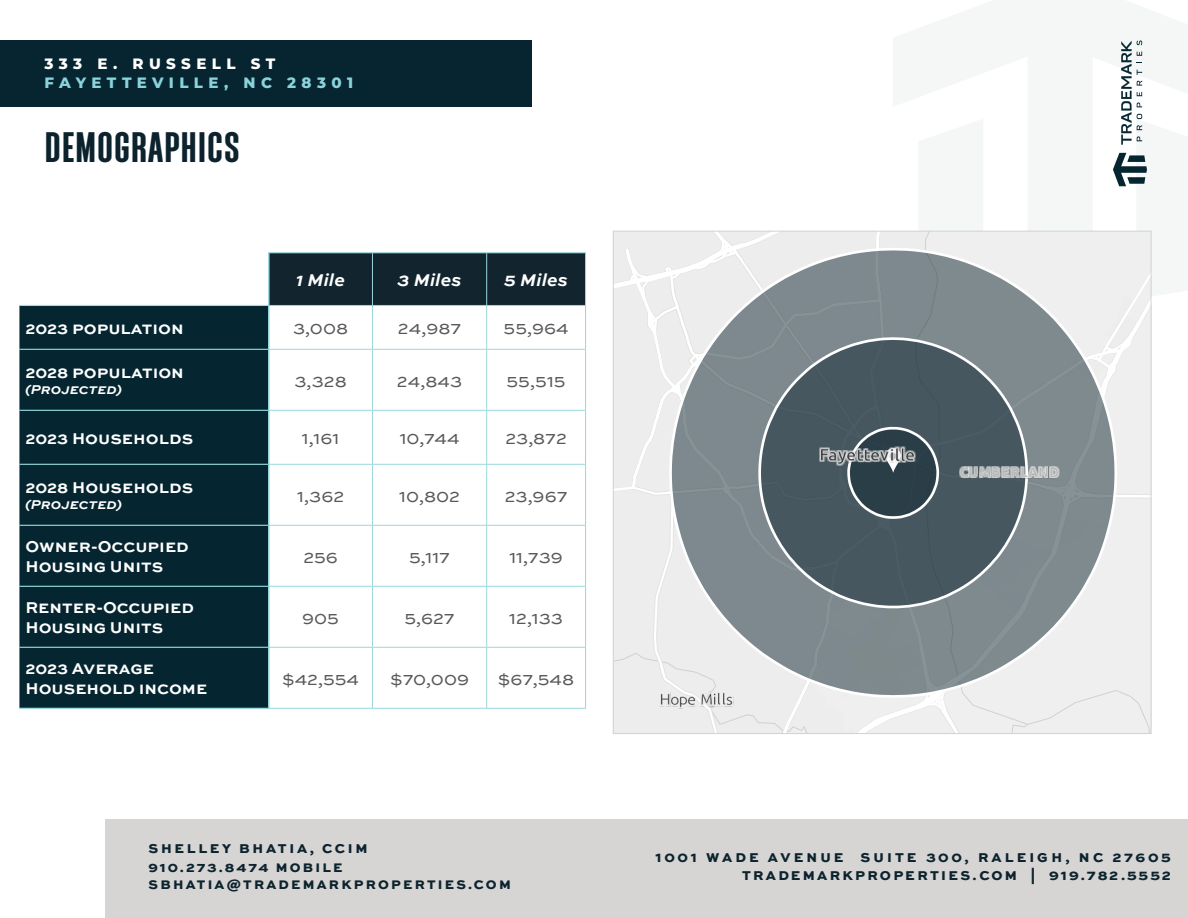
<style>
.page{position:relative;width:1188px;height:918px;background:#fff}
.page>*{position:absolute;margin:0;border:0;box-sizing:border-box;transform-origin:0 0}
.t1{font:700 37.2px "Athletic Condensed";letter-spacing:.02em;color:#0c232e}
.t2{font:18px "Sweet Sans Pro";color:#57585a}
.t3{font:italic 700 18px "Sweet Sans Pro";color:#fff}
.t4{font:16.5px/19.8px "Sweet Sans Bold SC";color:#fff}
.t5{font:800 15px "Montserrat";letter-spacing:.36em;color:#89d3da}
.t6{font:800 15px "Montserrat";letter-spacing:.36em;color:#fff}
.t7{font:13.5px/18px "Sweet Sans Heavy SC";letter-spacing:.18em;color:#0c232e;text-align:right}
.t8{font:13.5px "Sweet Sans Heavy SC";letter-spacing:.2em;color:#0c232e}
.t9{font:13.5px "Sweet Sans Bold Italic SC";color:#fff}
.t10{font:13.2px/16.5px "Sweet Sans Heavy SC";letter-spacing:.17em;color:#0c232e}
</style>
<div class="page">
<div style="left:106px;top:820px;width:1082px;height:98px;background:#d6d5d4"></div>
<div style="left:0;top:40px;width:531px;height:67px;background:#062531"></div>
<svg style="left:613px;top:40px;width:539px;height:694px"></svg>
<div style="left:270px;top:253px;width:315px;height:52px;background:#12242e"></div>
<div style="left:19px;top:306px;width:249px;height:402px;background:#052630"></div>
<hr style="left:19px;top:349px;width:249px;height:1px;background:#99dee0">
<hr style="left:19px;top:410px;width:249px;height:1px;background:#99dee0">
<hr style="left:19px;top:464px;width:249px;height:1px;background:#99dee0">
<hr style="left:19px;top:525px;width:249px;height:1px;background:#99dee0">
<hr style="left:19px;top:586px;width:249px;height:1px;background:#99dee0">
<hr style="left:19px;top:647px;width:249px;height:1px;background:#99dee0">
<hr style="left:19px;top:708px;width:250px;height:1px;background:#99dee0">
<hr style="left:268px;top:252px;width:104px;height:1px;background:#99d7dc">
<hr style="left:270px;top:305px;width:102px;height:1px;background:#99d7dc">
<hr style="left:270px;top:349px;width:102px;height:1px;background:#99d7dc">
<hr style="left:270px;top:410px;width:102px;height:1px;background:#99d7dc">
<hr style="left:270px;top:464px;width:102px;height:1px;background:#99d7dc">
<hr style="left:270px;top:525px;width:102px;height:1px;background:#99d7dc">
<hr style="left:270px;top:586px;width:102px;height:1px;background:#99d7dc">
<hr style="left:270px;top:647px;width:102px;height:1px;background:#99d7dc">
<hr style="left:269px;top:708px;width:103px;height:1px;background:#99d7dc">
<hr style="left:268px;top:305px;width:2px;height:44px;background:#99d7dc">
<hr style="left:268px;top:349px;width:2px;height:61px;background:#99d7dc">
<hr style="left:268px;top:410px;width:2px;height:54px;background:#99d7dc">
<hr style="left:268px;top:464px;width:2px;height:61px;background:#99d7dc">
<hr style="left:268px;top:525px;width:2px;height:61px;background:#99d7dc">
<hr style="left:268px;top:586px;width:2px;height:61px;background:#99d7dc">
<hr style="left:268px;top:647px;width:2px;height:61px;background:#99d7dc">
<hr style="left:268px;top:253px;width:2px;height:52px;background:#99d7dc">
<hr style="left:19px;top:305px;width:249px;height:1px;background:#99dee0">
<hr style="left:372px;top:252px;width:115px;height:1px;background:#99d7dc">
<hr style="left:372px;top:253px;width:1px;height:52px;background:#99d7dc">
<hr style="left:372px;top:305px;width:115px;height:1px;background:#99d7dc">
<hr style="left:372px;top:306px;width:1px;height:43px;background:#99d7dc">
<hr style="left:372px;top:349px;width:115px;height:1px;background:#99d7dc">
<hr style="left:372px;top:350px;width:1px;height:60px;background:#99d7dc">
<hr style="left:372px;top:410px;width:115px;height:1px;background:#99d7dc">
<hr style="left:372px;top:411px;width:1px;height:53px;background:#99d7dc">
<hr style="left:372px;top:464px;width:115px;height:1px;background:#99d7dc">
<hr style="left:372px;top:465px;width:1px;height:60px;background:#99d7dc">
<hr style="left:372px;top:525px;width:115px;height:1px;background:#99d7dc">
<hr style="left:372px;top:526px;width:1px;height:60px;background:#99d7dc">
<hr style="left:372px;top:586px;width:115px;height:1px;background:#99d7dc">
<hr style="left:372px;top:587px;width:1px;height:60px;background:#99d7dc">
<hr style="left:372px;top:647px;width:115px;height:1px;background:#99d7dc">
<hr style="left:372px;top:648px;width:1px;height:60px;background:#99d7dc">
<hr style="left:372px;top:708px;width:115px;height:1px;background:#99d7dc">
<hr style="left:487px;top:252px;width:99px;height:1px;background:#99d7dc">
<hr style="left:486px;top:253px;width:1px;height:52px;background:#99d7dc">
<hr style="left:585px;top:253px;width:1px;height:52px;background:#99d7dc">
<hr style="left:487px;top:305px;width:99px;height:1px;background:#99d7dc">
<hr style="left:486px;top:306px;width:1px;height:43px;background:#99d7dc">
<hr style="left:585px;top:306px;width:1px;height:43px;background:#99d7dc">
<hr style="left:487px;top:349px;width:99px;height:1px;background:#99d7dc">
<hr style="left:486px;top:350px;width:1px;height:60px;background:#99d7dc">
<hr style="left:585px;top:350px;width:1px;height:60px;background:#99d7dc">
<hr style="left:487px;top:410px;width:99px;height:1px;background:#99d7dc">
<hr style="left:486px;top:411px;width:1px;height:53px;background:#99d7dc">
<hr style="left:585px;top:411px;width:1px;height:53px;background:#99d7dc">
<hr style="left:487px;top:464px;width:99px;height:1px;background:#99d7dc">
<hr style="left:486px;top:465px;width:1px;height:60px;background:#99d7dc">
<hr style="left:585px;top:465px;width:1px;height:60px;background:#99d7dc">
<hr style="left:487px;top:525px;width:99px;height:1px;background:#99d7dc">
<hr style="left:486px;top:526px;width:1px;height:60px;background:#99d7dc">
<hr style="left:585px;top:526px;width:1px;height:60px;background:#99d7dc">
<hr style="left:487px;top:586px;width:99px;height:1px;background:#99d7dc">
<hr style="left:486px;top:587px;width:1px;height:60px;background:#99d7dc">
<hr style="left:585px;top:587px;width:1px;height:60px;background:#99d7dc">
<hr style="left:487px;top:647px;width:99px;height:1px;background:#99d7dc">
<hr style="left:486px;top:648px;width:1px;height:60px;background:#99d7dc">
<hr style="left:585px;top:648px;width:1px;height:60px;background:#99d7dc">
<hr style="left:487px;top:708px;width:99px;height:1px;background:#99d7dc">
<p class="t6" style="left:45px;top:53px;width:232px">333 E. RUSSELL ST</p>
<p class="t5" style="left:45px;top:72px;width:310px">FAYETTEVILLE, NC 28301</p>
<p class="t1" style="left:45px;top:125px;width:197px">DEMOGRAPHICS</p>
<p class="t3" style="left:296px;top:266px;width:50px">1 Mile</p>
<p class="t3" style="left:398px;top:266px;width:65px">3 Miles</p>
<p class="t3" style="left:504px;top:266px;width:65px">5 Miles</p>
<p class="t4" style="left:25px;top:319px;width:160px">2023 population</p>
<p class="t2" style="left:293px;top:315px;width:57px">3,008</p>
<p class="t2" style="left:398px;top:315px;width:65px">24,987</p>
<p class="t2" style="left:504px;top:315px;width:66px">55,964</p>
<p class="t4" style="left:25px;top:363px;width:160px">2028 population</p>
<p class="t9" style="left:25px;top:382px;width:98px">(Projected)</p>
<p class="t2" style="left:294px;top:368px;width:54px">3,328</p>
<p class="t2" style="left:397px;top:368px;width:67px">24,843</p>
<p class="t2" style="left:507px;top:368px;width:61px">55,515</p>
<p class="t4" style="left:25px;top:429px;width:169px">2023 Households</p>
<p class="t2" style="left:302px;top:425px;width:39px">1,161</p>
<p class="t2" style="left:400px;top:425px;width:61px">10,744</p>
<p class="t2" style="left:505px;top:425px;width:63px">23,872</p>
<p class="t4" style="left:25px;top:478px;width:169px">2028 Households</p>
<p class="t9" style="left:25px;top:497px;width:98px">(Projected)</p>
<p class="t2" style="left:297px;top:483px;width:49px">1,362</p>
<p class="t2" style="left:399px;top:483px;width:62px">10,802</p>
<p class="t2" style="left:505px;top:483px;width:64px">23,967</p>
<p class="t4" style="left:25px;top:537px;width:165px">Owner-Occupied<br>Housing Units</p>
<p class="t2" style="left:303px;top:544px;width:36px">256</p>
<p class="t2" style="left:409px;top:544px;width:42px">5,117</p>
<p class="t2" style="left:509px;top:544px;width:55px">11,739</p>
<p class="t4" style="left:25px;top:598px;width:170px">Renter-Occupied<br>Housing Units</p>
<p class="t2" style="left:302px;top:605px;width:38px">905</p>
<p class="t2" style="left:405px;top:605px;width:52px">5,627</p>
<p class="t2" style="left:509px;top:605px;width:55px">12,133</p>
<p class="t4" style="left:25px;top:659px;width:183px">2023 Average<br>Household income</p>
<p class="t2" style="left:282px;top:666px;width:79px">$42,554</p>
<p class="t2" style="left:390px;top:666px;width:80px">$70,009</p>
<p class="t2" style="left:498px;top:666px;width:78px">$67,548</p>
<p class="t8" style="left:149px;top:840px;width:221px">SHELLEY BHATIA, CCIM</p>
<p class="t10" style="left:148px;top:860px;width:364px">910.273.8474 MOBILE<br>SBHATIA@TRADEMARKPROPERTIES.COM</p>
<p class="t7" style="left:742px;top:849px;width:430px">SUITE 300, RALEIGH, NC 27605<br>TRADEMARKPROPERTIES.COM | 919.782.5552</p>
<p class="t8" style="left:655px;top:850px;width:189px">1001 WADE AVENUE</p>
</div>
